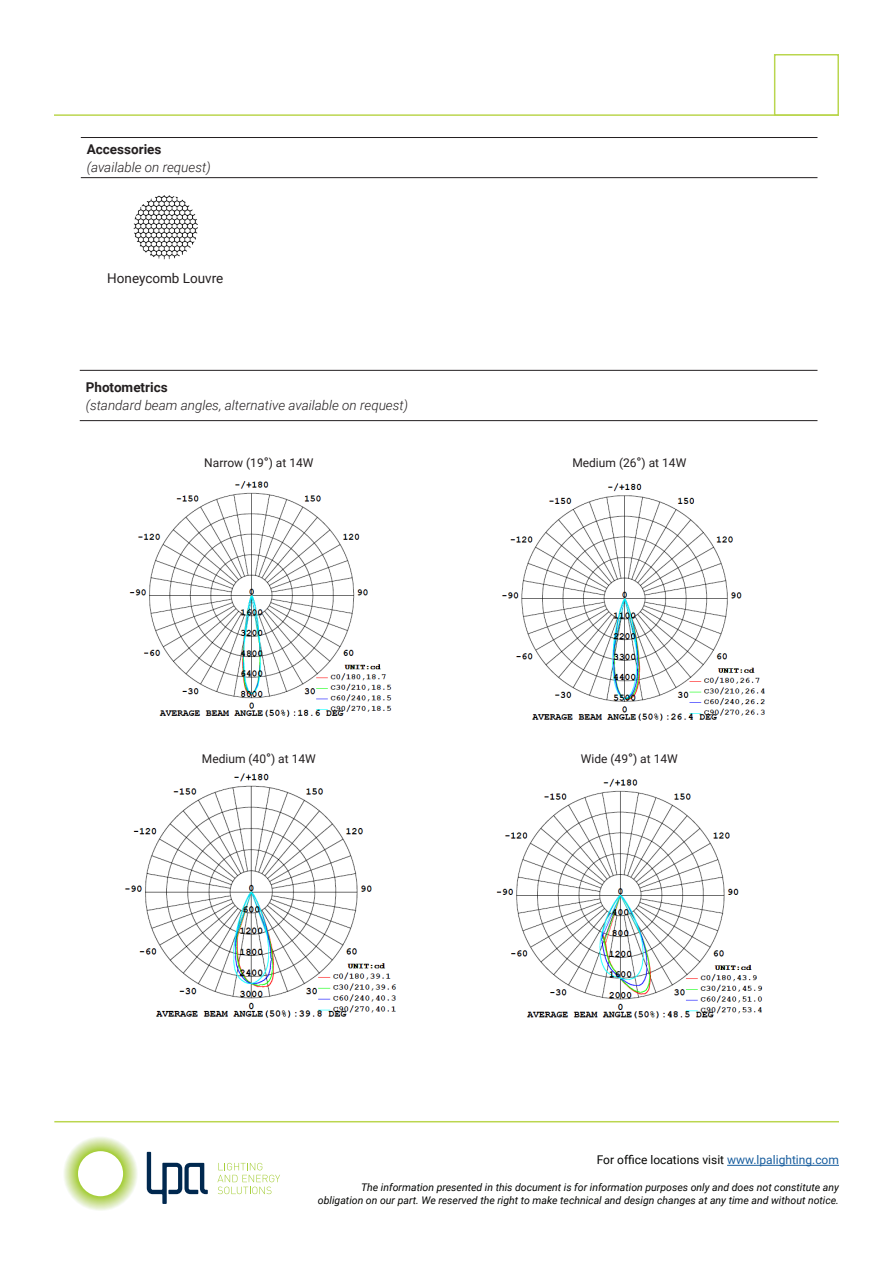
<style>
.page{position:relative;width:893px;height:1263px;background:#fff}
.page>*{position:absolute;margin:0;border:0;box-sizing:border-box;transform-origin:0 0}
.bodytext_bold{font:italic 300 13.5px/18px "Roboto";color:#231f20}
.t1{font:13.5px "Roboto";color:#231f20}
.bodytext_bold-2{font:700 13.5px "Roboto";color:#231f20}
.bodytext{font:12px "Roboto";color:#231f20}
.t2{font:12px "Roboto";color:#040503}
.t3{font:italic 10.5px/12.6px "Roboto";color:#040503;text-align:right}
.s1{font-weight:700;font-style:normal}
.s2{font-size:13.5px}
.s3{color:#175d9e}
</style>
<div class="page">
<div style="left:63px;top:1136px;width:75px;height:75px;background:#fcfdfa;border-radius:50%"></div>
<div style="left:64px;top:1137px;width:73px;height:73px;background:#f5f9eb;border-radius:50%"></div>
<div style="left:65px;top:1138px;width:71px;height:71px;background:#eef5de;border-radius:50%"></div>
<div style="left:66px;top:1139px;width:70px;height:70px;background:#edf5dc;border-radius:50%"></div>
<div style="left:66px;top:1139px;width:69px;height:69px;background:#e7f1d0;border-radius:50%"></div>
<div style="left:67px;top:1140px;width:68px;height:68px;background:#e6f0ce;border-radius:50%"></div>
<div style="left:67px;top:1140px;width:67px;height:67px;background:#e2edc2;border-radius:50%"></div>
<div style="left:68px;top:1142px;width:65px;height:64px;background:#dceab5;border-radius:50%"></div>
<div style="left:69px;top:1142px;width:63px;height:63px;background:#d7e7a9;border-radius:50%"></div>
<div style="left:70px;top:1143px;width:62px;height:62px;background:#d6e6a6;border-radius:50%"></div>
<div style="left:70px;top:1143px;width:61px;height:61px;background:#d1e39b;border-radius:50%"></div>
<div style="left:71px;top:1144px;width:60px;height:60px;background:#cfe399;border-radius:50%"></div>
<div style="left:71px;top:1144px;width:59px;height:59px;background:#cae08e;border-radius:50%"></div>
<div style="left:72px;top:1145px;width:57px;height:57px;background:#c6dd83;border-radius:50%"></div>
<div style="left:73px;top:1146px;width:56px;height:56px;background:#c5dc81;border-radius:50%"></div>
<div style="left:73px;top:1146px;width:55px;height:55px;background:#c0da74;border-radius:50%"></div>
<div style="left:74px;top:1147px;width:54px;height:54px;background:#bfd973;border-radius:50%"></div>
<div style="left:74px;top:1147px;width:53px;height:53px;background:#bad765;border-radius:50%"></div>
<div style="left:75px;top:1149px;width:51px;height:50px;background:#b4d456;border-radius:50%"></div>
<div style="left:76px;top:1149px;width:49px;height:49px;background:#aed24b;border-radius:50%"></div>
<div style="left:77px;top:1150px;width:48px;height:48px;background:#add149;border-radius:50%"></div>
<svg style="left:77px;top:1150px;width:47px;height:47px"></svg>
<svg style="left:78px;top:1151px;width:46px;height:46px"></svg>
<svg style="left:147px;top:1152px;width:61px;height:52px"></svg>
<div style="left:78px;top:1151px;width:45px;height:45px;background:#fff;border-radius:50%"></div>
<svg style="left:217px;top:1163px;width:63px;height:31px"></svg>
<hr style="left:54px;top:114px;width:785px;height:2px;background:#bbd64f">
<hr style="left:54px;top:1121px;width:785px;height:1px;background:#bbd64f">
<hr style="left:727px;top:1165px;width:112px;height:1px;background:#175d9e">
<div style="left:774px;top:54px;width:65px;height:62px;border:2px solid #bad64f"></div>
<hr style="left:80px;top:370px;width:737px;height:1px;background:#231f20">
<hr style="left:80px;top:420px;width:737px;height:1px;background:#231f20">
<img style="left:129px;top:481px;width:263px;height:236px">
<img style="left:125px;top:773px;width:271px;height:245px">
<img style="left:502px;top:483px;width:263px;height:238px">
<img style="left:496px;top:778px;width:267px;height:241px">
<hr style="left:81px;top:137px;width:736px;height:1px;background:#231f20">
<hr style="left:81px;top:177px;width:736px;height:1px;background:#231f20">
<img style="left:133px;top:196px;width:64px;height:63px">
<p class="bodytext_bold-2" style="left:87px;top:139px;width:76px">Accessories</p>
<p class="bodytext_bold" style="left:87px;top:157px;width:125px">(available on request)</p>
<p class="t1" style="left:107px;top:269px;width:118px">Honeycomb Louvre</p>
<p class="bodytext_bold" style="left:86px;top:377px;width:324px"><span class="s1">Photometrics<br></span>(standard beam angles, alternative available on request)</p>
<p class="bodytext" style="left:204px;top:454px;width:111px">Narrow (19<span class="s2">°</span>) at 14W</p>
<p class="bodytext" style="left:202px;top:750px;width:115px">Medium (40<span class="s2">°</span>) at 14W</p>
<p class="bodytext" style="left:572px;top:454px;width:115px">Medium (26<span class="s2">°</span>) at 14W</p>
<p class="bodytext" style="left:581px;top:750px;width:98px">Wide (49<span class="s2">°</span>) at 14W</p>
<p class="t2" style="left:597px;top:1152px;width:244px">For office locations visit <span class="s3">www.lpalighting.com</span></p>
<p class="t3" style="left:318px;top:1181px;width:523px">The information presented in this document is for information purposes only and does not constitute any obligation on our part. We reserved the right to make technical and design changes at any time and without notice.</p>
</div>
